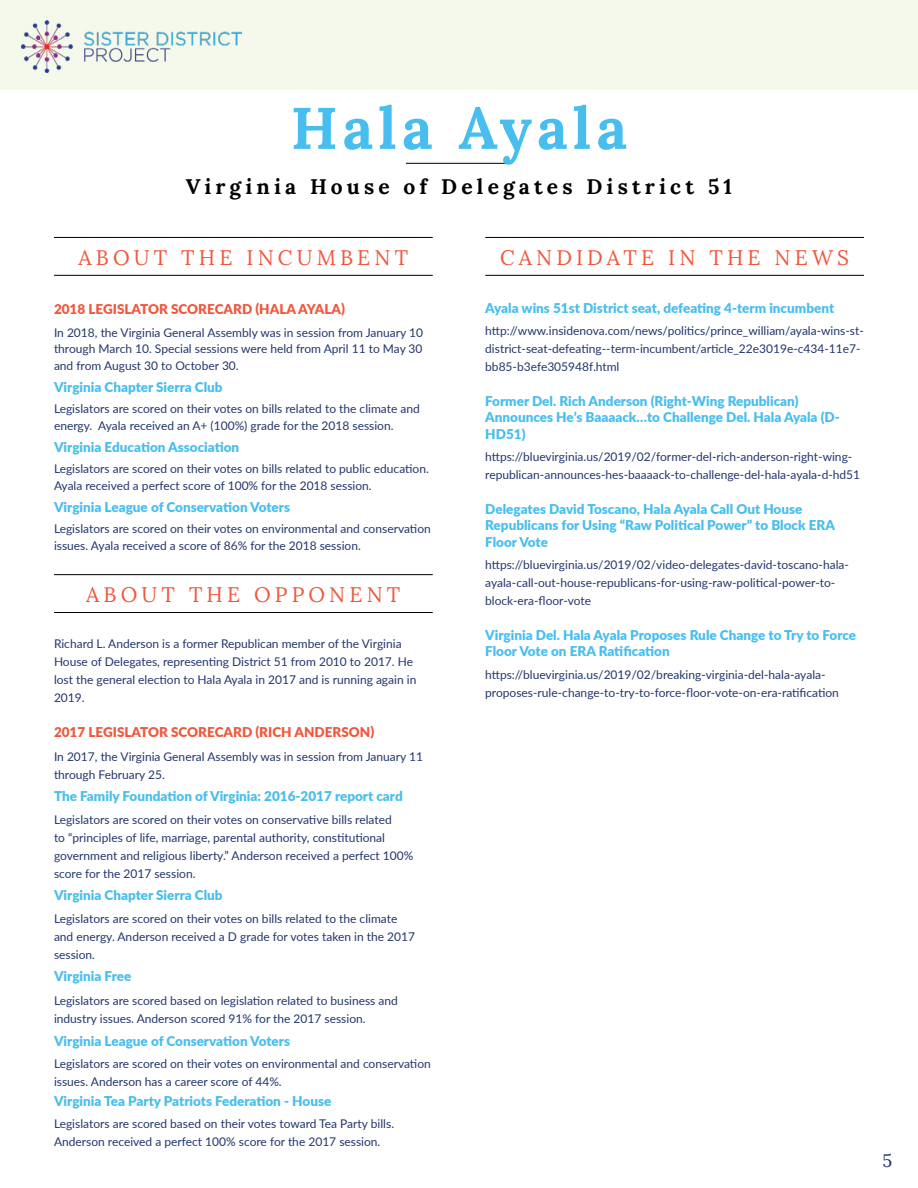
<style>
.page{position:relative;width:918px;height:1188px;background:#fff}
.page>*{position:absolute;margin:0;border:0;box-sizing:border-box;transform-origin:0 0}
.t1{font:700 58.5px "Lora";letter-spacing:.09em;color:#48beee}
.t2{font:21px "Lora";letter-spacing:.2em;color:#ef583d}
.t3{font:700 21px "Lora";letter-spacing:.2em;color:#000}
.t4{font:18px "Lora";color:#23356d}
.t5{font:900 13.5px/16.5px "Lato";color:#48beee}
.t6{font:900 13.5px "Lato";color:#ef583d}
.t7{font:12px/18px "Lato";color:#23366d}
</style>
<div class="page">
<hr style="left:406px;top:163px;width:106px;height:1px;background:#000">
<div style="left:0;top:0;width:918px;height:90px;background:#f5f9ec"></div>
<img style="left:22px;top:21px;width:219px;height:51px">
<hr style="left:54px;top:237px;width:379px;height:1px;background:#000">
<hr style="left:54px;top:275px;width:379px;height:1px;background:#000">
<hr style="left:54px;top:574px;width:379px;height:1px;background:#000">
<hr style="left:54px;top:612px;width:379px;height:1px;background:#000">
<hr style="left:485px;top:237px;width:379px;height:1px;background:#000">
<hr style="left:485px;top:275px;width:379px;height:1px;background:#000">
<h1 class="t1" style="left:291px;top:90px;width:338px">Hala Ayala</h1>
<h2 class="t3" style="left:186px;top:173px;width:548px">Virginia House of Delegates District 51</h2>
<h2 class="t2" style="left:79px;top:244px;width:331px">ABOUT THE INCUMBENT</h2>
<p class="t6" style="left:54px;top:299px;width:293px">2018 LEGISLATOR SCORECARD (HALA AYALA)</p>
<p class="t7" style="left:54px;top:324px;width:371px;line-height:16.5px;text-align:justify">In 2018, the Virginia General Assembly was in session from January 10 through March 10. Special sessions were held from April 11 to May 30 and from August 30 to October 30.</p>
<p class="t5" style="left:54px;top:378px;width:170px">Virginia Chapter Sierra Club</p>
<p class="t7" style="left:54px;top:400px;width:367px;line-height:16.5px">Legislators are scored on their votes on bills related to the climate and energy. Ayala received an A+ (100%) grade for the 2018 session.</p>
<p class="t5" style="left:54px;top:438px;width:187px">Virginia Education Association</p>
<p class="t7" style="left:54px;top:460px;width:376px;line-height:16.5px">Legislators are scored on their votes on bills related to public education.<br>Ayala received a perfect score of 100% for the 2018 session.</p>
<p class="t5" style="left:54px;top:498px;width:238px">Virginia League of Conservation Voters</p>
<p class="t7" style="left:54px;top:520px;width:378px;line-height:16.5px">Legislators are scored on their votes on environmental and conservation issues. Ayala received a score of 86% for the 2018 session.</p>
<h2 class="t2" style="left:86px;top:582px;width:316px">ABOUT THE OPPONENT</h2>
<p class="t7" style="left:54px;top:634px;width:364px">Richard L. Anderson is a former Republican member of the Virginia House of Delegates, representing District 51 from 2010 to 2017. He lost the general election to Hala Ayala in 2017 and is running again in 2019.</p>
<p class="t6" style="left:54px;top:722px;width:322px">2017 LEGISLATOR SCORECARD (RICH ANDERSON)</p>
<p class="t7" style="left:54px;top:747px;width:371px">In 2017, the Virginia General Assembly was in session from January 11 through February 25.</p>
<p class="t5" style="left:54px;top:788px;width:350px">The Family Foundation of Virginia: 2016-2017 report card</p>
<p class="t7" style="left:54px;top:810px;width:361px">Legislators are scored on their votes on conservative bills related<br>to “principles of life, marriage, parental authority, constitutional government and religious liberty.” Anderson received a perfect 100% score for the 2017 session.</p>
<p class="t5" style="left:54px;top:887px;width:170px">Virginia Chapter Sierra Club</p>
<p class="t7" style="left:54px;top:909px;width:363px">Legislators are scored on their votes on bills related to the climate and energy. Anderson received a D grade for votes taken in the 2017 session.</p>
<p class="t5" style="left:54px;top:968px;width:79px">Virginia Free</p>
<p class="t7" style="left:54px;top:991px;width:345px">Legislators are scored based on legislation related to business and industry issues. Anderson scored 91% for the 2017 session.</p>
<p class="t5" style="left:54px;top:1032px;width:238px">Virginia League of Conservation Voters</p>
<p class="t7" style="left:54px;top:1054px;width:378px">Legislators are scored on their votes on environmental and conservation issues. Anderson has a career score of 44%.</p>
<p class="t5" style="left:54px;top:1092px;width:279px">Virginia Tea Party Patriots Federation - House</p>
<p class="t7" style="left:54px;top:1114px;width:342px">Legislators are scored based on their votes toward Tea Party bills.<br>Anderson received a perfect 100% score for the 2017 session.</p>
<h2 class="t2" style="left:500px;top:244px;width:350px">CANDIDATE IN THE NEWS</h2>
<p class="t5" style="left:485px;top:299px;width:350px">Ayala wins 51st District seat, defeating 4-term incumbent</p>
<p class="t7" style="left:485px;top:321px;width:380px">http://www.insidenova.com/news/politics/prince_william/ayala-wins-st&shy;district-seat-defeating--term-incumbent/article_22e3019e-c434-11e7- bb85-b3efe305948f.html</p>
<p class="t5" style="left:485px;top:392px;width:356px">Former Del. Rich Anderson (Right-Wing Republican)<br>Announces He’s Baaaack…to Challenge Del. Hala Ayala (D-<br>HD51)</p>
<p class="t7" style="left:485px;top:447px;width:377px">https://bluevirginia.us/2019/02/former-del-rich-anderson-right-wing&shy;republican-announces-hes-baaaack-to-challenge-del-hala-ayala-d-hd51</p>
<p class="t5" style="left:485px;top:500px;width:351px">Delegates David Toscano, Hala Ayala Call Out House<br>Republicans for Using “Raw Political Power” to Block ERA<br>Floor Vote</p>
<p class="t7" style="left:485px;top:555px;width:365px">https://bluevirginia.us/2019/02/video-delegates-david-toscano-hala&shy;ayala-call-out-house-republicans-for-using-raw-political-power-to&shy;block-era-floor-vote</p>
<p class="t5" style="left:485px;top:626px;width:372px">Virginia Del. Hala Ayala Proposes Rule Change to Try to Force<br>Floor Vote on ERA Ratification</p>
<p class="t7" style="left:485px;top:665px;width:355px">https://bluevirginia.us/2019/02/breaking-virginia-del-hala-ayala&shy;proposes-rule-change-to-try-to-force-floor-vote-on-era-ratification</p>
<h3 class="t4" style="left:883px;top:1150px;width:11px">5</h3>
</div>
